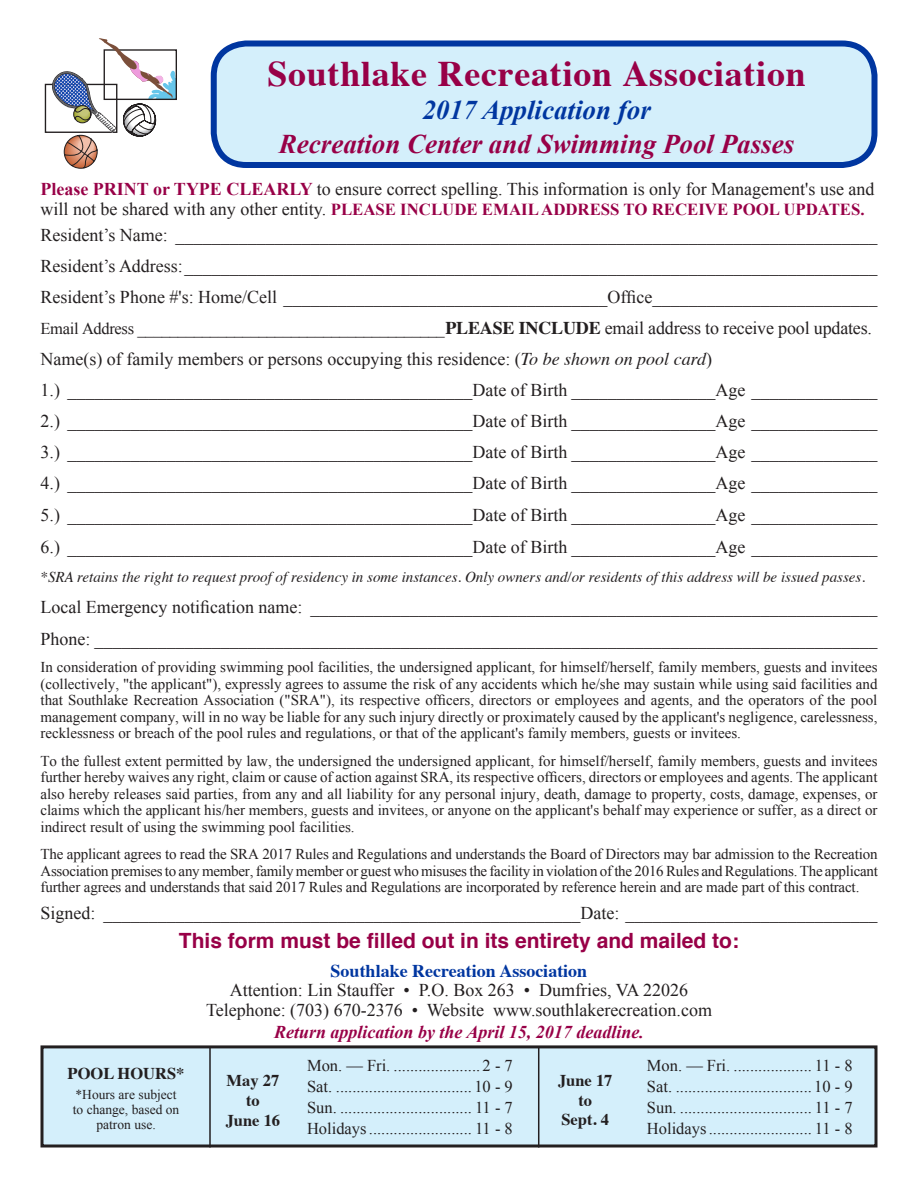
<style>
.page{position:relative;width:918px;height:1188px;background:#fff}
.page>*{position:absolute;margin:0;border:0;box-sizing:border-box;transform-origin:0 0}
.t1{font:700 36px "Times";letter-spacing:.02em;color:#980047}
.t2{font:italic 700 27px "Times New Roman";color:#980047}
.t3{font:italic 700 27px "Times New Roman";color:#0036a0}
.t4{font:700 21px "Helvetica";color:#980047}
.t5{font:18px "Times New Roman";color:#231f20}
.t6{font:italic 700 18px "Times New Roman";color:#980047}
.t7{font:700 18px "Times";color:#0036a0}
.t8{font:700 16.8px "Times New Roman";color:#980047}
.t9{font:16.5px "Times New Roman";color:#231f20}
.t10{font:16.5px "Times New Roman";letter-spacing:-.02em;color:#231f20}
.t11{font:700 16.5px "Times";color:#231f20}
.t12{font:15px/16.5px "Times New Roman";color:#231f20;text-align:justify}
.t13{font:italic 15px "Times";color:#231f20}
.t14{font:13.5px "Times New Roman";color:#231f20}
.s1{font-weight:700;color:#980047}
.s2{font-weight:400;font-size:18px;color:#231f20}
.s3{font-family:"Times";font-weight:700;font-size:18px}
.s4{font-size:18px}
.s5{font-family:"Times";font-style:italic}
</style>
<div class="page">
<div style="left:42px;top:1047px;width:834px;height:99px;background:#d4effb"></div>
<div style="left:40px;top:1045px;width:838px;height:103px;border:3px solid #231f20"></div>
<div style="left:214px;top:44px;width:660px;height:121px;background:#d4effb;border-radius:33px"></div>
<div style="left:211px;top:40px;width:667px;height:128px;border:6px solid #0036a0;border-radius:33px"></div>
<hr style="left:209px;top:1046px;width:2px;height:102px;background:#231f20">
<hr style="left:538px;top:1046px;width:1px;height:102px;background:#231f20">
<div style="left:45px;top:84px;width:72px;height:49px;border:1px solid #231f20"></div>
<svg style="left:49px;top:38px;width:127px;height:131px"></svg>
<p class="t1" style="left:267px;top:39px;width:540px">Southlake Recreation Association</p>
<p class="t3" style="left:422px;top:92px;width:230px">2017 Application for</p>
<p class="t2" style="left:279px;top:125px;width:517px">Recreation Center and Swimming Pool Passes</p>
<p class="t5" style="left:40px;top:177px;width:836px"><span class="s1">Please PRINT or TYPE CLEARLY</span> to ensure correct spelling. This information is only for Management's use and</p>
<p class="t8" style="left:40px;top:198px;width:826px"><span class="s2">will not be shared with any other entity.</span> PLEASE INCLUDE EMAIL ADDRESS TO RECEIVE POOL UPDATES.</p>
<p class="t5" style="left:40px;top:223px;width:839px">Resident’s Name: ______________________________________________________________________________</p>
<p class="t5" style="left:40px;top:254px;width:839px">Resident’s Address:_____________________________________________________________________________</p>
<p class="t5" style="left:40px;top:285px;width:839px">Resident’s Phone #'s: Home/Cell ____________________________________Office_________________________</p>
<p class="t10" style="left:40px;top:318px;width:833px">Email Address ______________________________________<span class="s3">PLEASE INCLUDE</span> <span class="s4">email address to receive pool updates.</span></p>
<p class="t5" style="left:40px;top:347px;width:673px">Name(s) of family members or persons occupying this residence: (<span class="s5">To be shown on pool card</span>)</p>
<p class="t5" style="left:40px;top:378px;width:839px">1.) _____________________________________________Date of Birth ________________Age ______________</p>
<p class="t5" style="left:40px;top:409px;width:839px">2.) _____________________________________________Date of Birth ________________Age ______________</p>
<p class="t5" style="left:40px;top:440px;width:839px">3.) _____________________________________________Date of Birth ________________Age ______________</p>
<p class="t5" style="left:40px;top:471px;width:839px">4.) _____________________________________________Date of Birth ________________Age ______________</p>
<p class="t5" style="left:40px;top:502px;width:839px">5.) _____________________________________________Date of Birth ________________Age ______________</p>
<p class="t5" style="left:40px;top:535px;width:839px">6.) _____________________________________________Date of Birth ________________Age ______________</p>
<p class="t13" style="left:40px;top:564px;width:826px">*SRA retains the right to request proof of residency in some instances. Only owners and/or residents of this address will be issued passes.</p>
<p class="t5" style="left:40px;top:595px;width:839px">Local Emergency notification name: _______________________________________________________________</p>
<p class="t5" style="left:40px;top:627px;width:838px">Phone: _______________________________________________________________________________________</p>
<p class="t12" style="left:40px;top:659px;width:839px">In consideration of providing swimming pool facilities, the undersigned applicant, for himself/herself, family members, guests and invitees (collectively, "the applicant"), expressly agrees to assume the risk of any accidents which he/she may sustain while using said facilities and that Southlake Recreation Association ("SRA"), its respective officers, directors or employees and agents, and the operators of the pool management company, will in no way be liable for any such injury directly or proximately caused by the applicant's negligence, carelessness, recklessness or breach of the pool rules and regulations, or that of the applicant's family members, guests or invitees.</p>
<p class="t12" style="left:40px;top:752px;width:839px">To the fullest extent permitted by law, the undersigned the undersigned applicant, for himself/herself, family members, guests and invitees further hereby waives any right, claim or cause of action against SRA, its respective officers, directors or employees and agents. The applicant also hereby releases said parties, from any and all liability for any personal injury, death, damage to property, costs, damage, expenses, or claims which the applicant his/her members, guests and invitees, or anyone on the applicant's behalf may experience or suffer, as a direct or indirect result of using the swimming pool facilities.</p>
<p class="t12" style="left:40px;top:846px;width:839px">The applicant agrees to read the SRA 2017 Rules and Regulations and understands the Board of Directors may bar admission to the Recreation Association premises to any member, family member or guest who misuses the facility in violation of the 2016 Rules and Regulations. The applicant further agrees and understands that said 2017 Rules and Regulations are incorporated by reference herein and are made part of this contract.</p>
<p class="t5" style="left:40px;top:901px;width:838px">Signed: _____________________________________________________Date: ____________________________</p>
<p class="t4" style="left:179px;top:924px;width:562px">This form must be filled out in its entirety and mailed to:</p>
<p class="t7" style="left:331px;top:954px;width:258px">Southlake Recreation Association</p>
<p class="t5" style="left:230px;top:978px;width:460px">Attention: Lin Stauffer • P.O. Box 263 • Dumfries, VA 22026</p>
<p class="t5" style="left:206px;top:998px;width:507px">Telephone: (703) 670-2376 • Website www.southlakerecreation.com</p>
<p class="t6" style="left:274px;top:1019px;width:371px">Return application by the April 15, 2017 deadline.</p>
<p class="t11" style="left:227px;top:1065px;width:54px">May 27</p>
<p class="t11" style="left:246px;top:1084px;width:15px">to</p>
<p class="t11" style="left:226px;top:1104px;width:56px">June 16</p>
<p class="t9" style="left:307px;top:1054px;width:207px">Mon. — Fri. ..................... 2 - 7</p>
<p class="t9" style="left:307px;top:1075px;width:207px">Sat. ................................. 10 - 9</p>
<p class="t9" style="left:307px;top:1096px;width:207px">Sun. ................................ 11 - 7</p>
<p class="t9" style="left:307px;top:1117px;width:207px">Holidays......................... 11 - 8</p>
<p class="t9" style="left:647px;top:1054px;width:207px">Mon. — Fri. ................... 11 - 8</p>
<p class="t9" style="left:647px;top:1075px;width:207px">Sat. ................................. 10 - 9</p>
<p class="t9" style="left:647px;top:1096px;width:207px">Sun. ................................ 11 - 7</p>
<p class="t9" style="left:647px;top:1117px;width:207px">Holidays......................... 11 - 8</p>
<p class="t11" style="left:68px;top:1058px;width:118px">POOL HOURS*</p>
<p class="t14" style="left:76px;top:1085px;width:103px">*Hours are subject</p>
<p class="t14" style="left:73px;top:1100px;width:108px">to change, based on</p>
<p class="t14" style="left:96px;top:1115px;width:61px">patron use.</p>
<p class="t11" style="left:558px;top:1064px;width:56px">June 17</p>
<p class="t11" style="left:578px;top:1084px;width:15px">to</p>
<p class="t11" style="left:561px;top:1104px;width:49px">Sept. 4</p>
</div>
